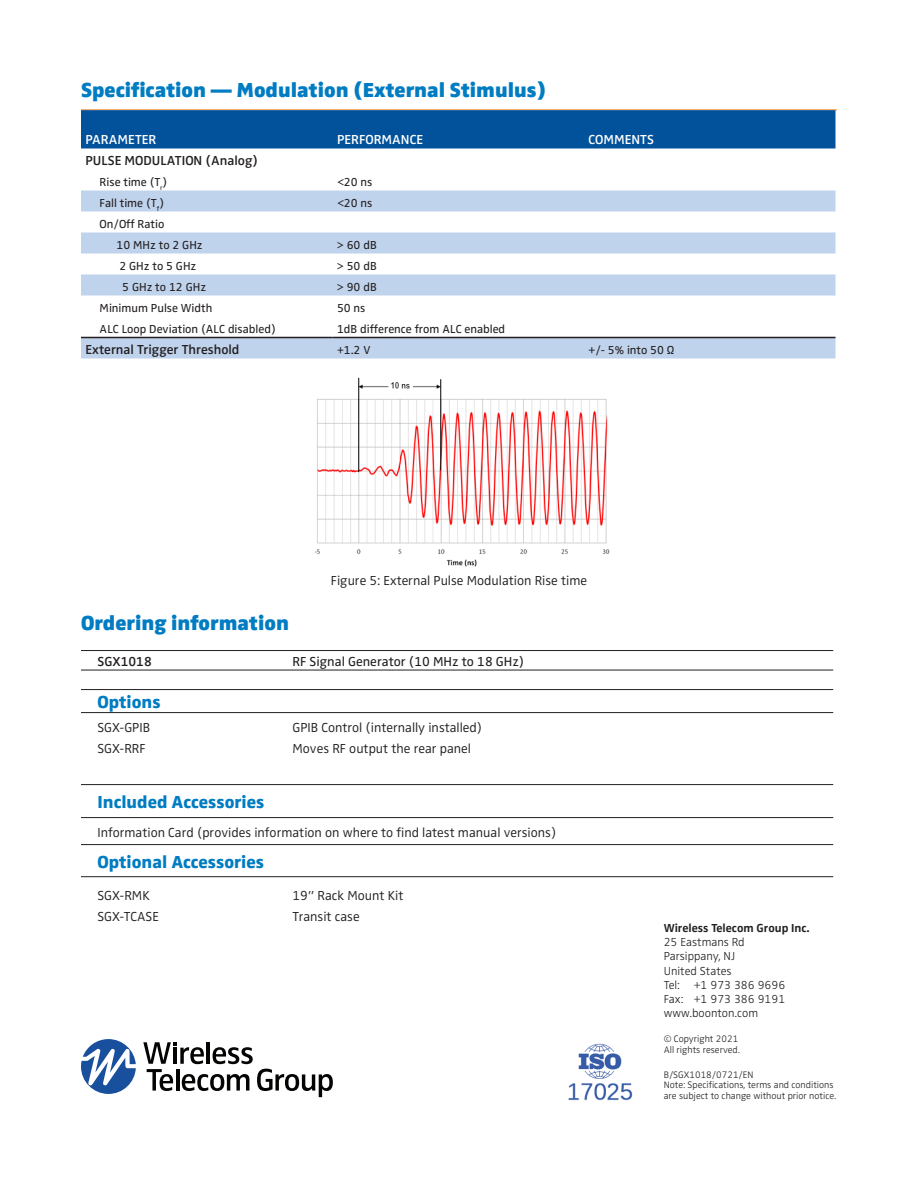
<style>
.page{position:relative;width:918px;height:1188px;background:#fff}
.page>*{position:absolute;margin:0;border:0;box-sizing:border-box;transform-origin:0 0}
.tagline{font:900 21px "Zwo Pro";color:#007cc2}
.bullets{font:800 18px "Zwo Pro";color:#007cc2}
.body{font:300 13.5px "Zwo Pro";color:#231f20}
.body-2{font:600 13.5px "Zwo Pro";color:#231f20}
.bullets-2{font:13.5px "Zwo Pro";color:#231f20}
.body-3{font:600 13.5px "Zwo Pro";color:#fff}
.bullets-3{font:600 13.5px "Zwo Pro";color:#231f20}
.body-4{font:12px "Zwo Pro";color:#231f20}
.Address_Copyright{font:300 12px/14.2px "Zwo Pro";color:#231f20}
.Address_Copyright-2{font:300 9.75px/10.5px "Zwo Pro";color:#231f20}
.s1{font-weight:700}
</style>
<div class="page">
<hr style="left:81px;top:109px;width:756px;height:1px;background:#f58220">
<div style="left:81px;top:110px;width:755px;height:38px;background:#01529a"></div>
<svg style="left:81px;top:190px;width:755px;height:168px"></svg>
<hr style="left:81px;top:337px;width:252px;height:1px;background:#231f20">
<hr style="left:333px;top:337px;width:251px;height:1px;background:#231f20">
<hr style="left:584px;top:337px;width:252px;height:1px;background:#231f20">
<img style="left:315px;top:377px;width:295px;height:190px">
<svg style="left:81px;top:1039px;width:55px;height:55px"></svg>
<svg style="left:143px;top:1042px;width:190px;height:55px"></svg>
<hr style="left:81px;top:650px;width:195px;height:1px;background:#231f20">
<hr style="left:276px;top:650px;width:557px;height:1px;background:#231f20">
<hr style="left:81px;top:670px;width:195px;height:1px;background:#231f20">
<hr style="left:276px;top:670px;width:557px;height:1px;background:#231f20">
<hr style="left:81px;top:689px;width:195px;height:1px;background:#231f20">
<hr style="left:276px;top:689px;width:557px;height:1px;background:#231f20">
<hr style="left:81px;top:712px;width:195px;height:1px;background:#231f20">
<hr style="left:276px;top:712px;width:557px;height:1px;background:#231f20">
<hr style="left:81px;top:784px;width:195px;height:1px;background:#231f20">
<hr style="left:276px;top:784px;width:557px;height:1px;background:#231f20">
<hr style="left:81px;top:817px;width:195px;height:1px;background:#231f20">
<hr style="left:276px;top:817px;width:557px;height:1px;background:#231f20">
<hr style="left:81px;top:844px;width:195px;height:1px;background:#231f20">
<hr style="left:276px;top:844px;width:557px;height:1px;background:#231f20">
<hr style="left:81px;top:876px;width:195px;height:1px;background:#231f20">
<hr style="left:276px;top:876px;width:557px;height:1px;background:#231f20">
<img style="left:568px;top:1043px;width:65px;height:58px">
<p class="tagline" style="left:81px;top:74px;width:467px">Specification — Modulation (External Stimulus)</p>
<p class="body-3" style="left:86px;top:129px;width:72px">PARAMETER</p>
<p class="body-3" style="left:337px;top:129px;width:88px">PERFORMANCE</p>
<p class="body-3" style="left:588px;top:129px;width:67px">COMMENTS</p>
<p class="body-2" style="left:86px;top:150px;width:174px">PULSE MODULATION (Analog)</p>
<p class="body-4" style="left:100px;top:173px;width:69px">Rise time (T<sub>r</sub>)</p>
<p class="body-4" style="left:337px;top:173px;width:37px">&lt;20 ns</p>
<p class="body-4" style="left:100px;top:194px;width:66px">Fall time (T<sub>f</sub>)</p>
<p class="body-4" style="left:337px;top:194px;width:37px">&lt;20 ns</p>
<p class="body-4" style="left:100px;top:215px;width:66px">On/Off Ratio</p>
<p class="body-4" style="left:117px;top:236px;width:88px">10 MHz to 2 GHz</p>
<p class="body-4" style="left:337px;top:236px;width:41px">&gt; 60 dB</p>
<p class="body-4" style="left:119px;top:257px;width:78px">2 GHz to 5 GHz</p>
<p class="body-4" style="left:337px;top:257px;width:41px">&gt; 50 dB</p>
<p class="body-4" style="left:122px;top:278px;width:85px">5 GHz to 12 GHz</p>
<p class="body-4" style="left:337px;top:278px;width:41px">&gt; 90 dB</p>
<p class="body-4" style="left:100px;top:299px;width:114px">Minimum Pulse Width</p>
<p class="body-4" style="left:337px;top:299px;width:30px">50 ns</p>
<p class="body-4" style="left:100px;top:320px;width:178px">ALC Loop Deviation (ALC disabled)</p>
<p class="body-4" style="left:337px;top:320px;width:170px">1dB difference from ALC enabled</p>
<p class="body-2" style="left:86px;top:339px;width:156px">External Trigger Threshold</p>
<p class="body-4" style="left:337px;top:341px;width:35px">+1.2 V</p>
<p class="body-4" style="left:588px;top:341px;width:88px">+/- 5% into 50 Ω</p>
<p class="tagline" style="left:81px;top:606px;width:209px">Ordering information</p>
<p class="body" style="left:331px;top:570px;width:258px">Figure 5: External Pulse Modulation Rise time</p>
<p class="bullets-3" style="left:98px;top:651px;width:56px">SGX1018</p>
<p class="bullets-2" style="left:292px;top:651px;width:233px">RF Signal Generator (10 MHz to 18 GHz)</p>
<p class="bullets" style="left:98px;top:688px;width:65px">Options</p>
<p class="body" style="left:98px;top:717px;width:54px">SGX-GPIB</p>
<p class="body" style="left:98px;top:738px;width:50px">SGX-RRF</p>
<p class="body" style="left:292px;top:717px;width:191px">GPIB Control (internally installed)</p>
<p class="body" style="left:292px;top:738px;width:180px">Moves RF output the rear panel</p>
<p class="bullets" style="left:98px;top:788px;width:168px">Included Accessories</p>
<p class="body" style="left:98px;top:822px;width:460px">Information Card (provides information on where to find latest manual versions)</p>
<p class="bullets" style="left:98px;top:848px;width:168px">Optional Accessories</p>
<p class="body" style="left:98px;top:885px;width:54px">SGX-RMK</p>
<p class="body" style="left:98px;top:906px;width:63px">SGX-TCASE</p>
<p class="body" style="left:292px;top:885px;width:112px">19” Rack Mount Kit</p>
<p class="body" style="left:292px;top:906px;width:69px">Transit case</p>
<p class="Address_Copyright" style="left:664px;top:920px;width:147px"><span class="s1">Wireless Telecom Group Inc.<br></span>25 Eastmans Rd<br>Parsippany, NJ<br>United States<br>Tel: +1 973 386 9696<br>Fax: +1 973 386 9191 www.boonton.com</p>
<p class="Address_Copyright-2" style="left:664px;top:1033px;width:78px">© Copyright 2021<br>All rights reserved.</p>
<p class="Address_Copyright-2" style="left:664px;top:1069px;width:174px">B/SGX1018/0721/EN<br>Note: Specifications, terms and conditions are subject to change without prior notice.</p>
</div>
